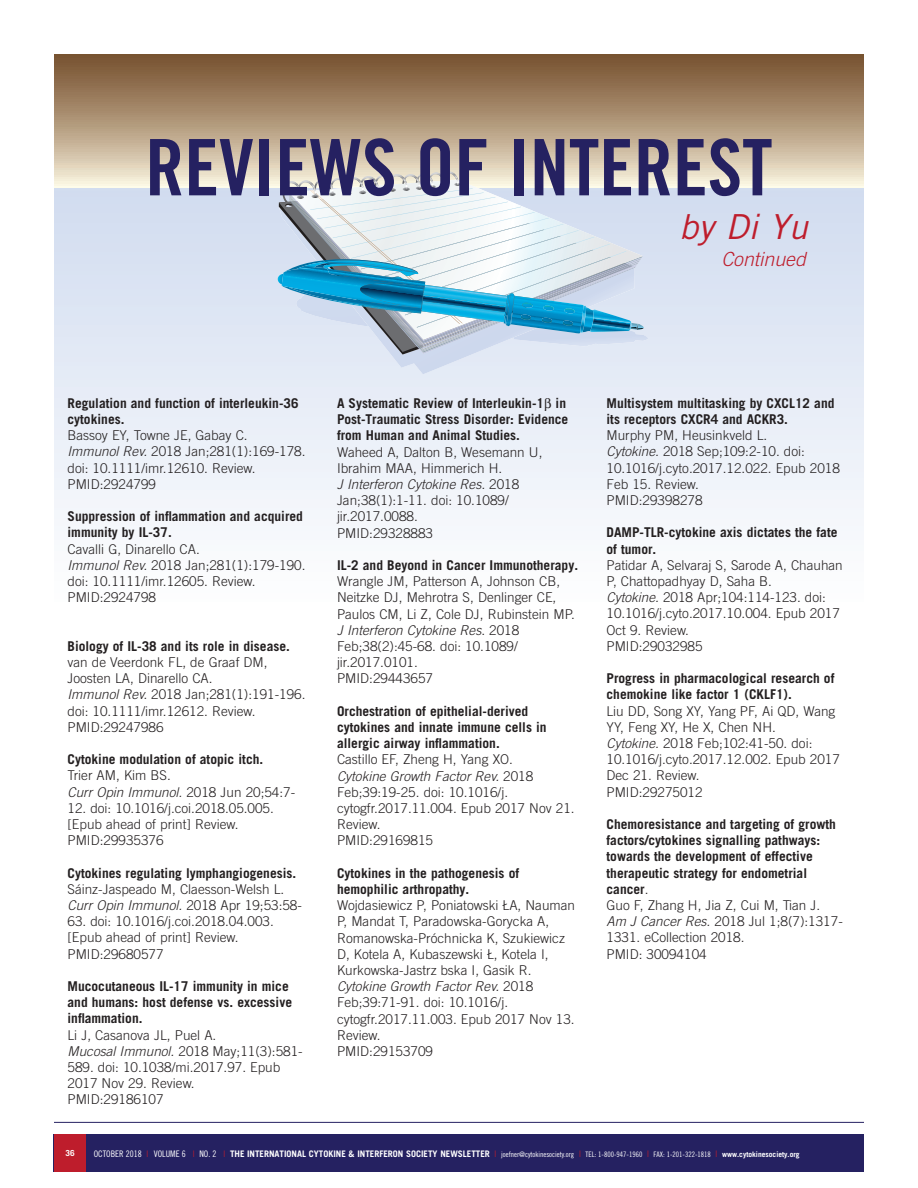
<style>
.page{position:relative;width:918px;height:1188px;background:#fff}
.page>*{position:absolute;margin:0;border:0;box-sizing:border-box;transform-origin:0 0}
.t1{font:78px "Trade Gothic Bold Cond Twenty";color:#252161}
.t2{font:italic 34.5px "Trade Gothic";color:#be1d2c}
.t3{font:italic 300 19.5px "Trade Gothic";color:#be1d2c}
.t4{font:300 13.5px/16.2px "Trade Gothic";color:#231f20}
.t5{font:700 13.5px/16.2px "Trade Gothic";color:#231f20}
.t6{font:700 8.4px "Trade Gothic";color:#fff}
.t7{font:7.5px "Trade Gothic Cond Eighteen";color:#fff}
.s1{font-style:italic}
.s2{font-weight:300}
.s3{font-weight:300;font-style:italic}
.s4{font-size:9px}
.s5{font-family:"Trade Gothic";font-weight:300;font-size:9px;color:#be1d2c}
.s6{font-family:"Trade Gothic";font-weight:700;font-size:9px}
.s7{font-family:"Trade Gothic";font-weight:700}
</style>
<div class="page">
<div style="left:54px;top:1134px;width:810px;height:38px;background:#252161"></div>
<div style="left:54px;top:1134px;width:32px;height:38px;background:#be1d2c"></div>
<hr style="left:54px;top:1122px;width:810px;height:1px;background:#252161">
<svg style="left:54px;top:54px;width:810px;height:465px;background:#d2cecc"></svg>
<svg style="left:279px;top:354px;width:356px;height:20px;background:#e0e7f4"></svg>
<svg style="left:278px;top:171px;width:370px;height:176px"></svg>
<svg style="left:545px;top:398px;width:6px;height:13px"></svg>
<h1 class="t1" style="left:145px;top:120px;width:629px">REVIEWS OF INTEREST</h1>
<h2 class="t2" style="left:679px;top:206px;width:130px">by Di Yu</h2>
<h3 class="t3" style="left:721px;top:248px;width:86px">Continued</h3>
<p class="t5" style="left:68px;top:395px;width:233px">Regulation and function of interleukin-36 cytokines.</p>
<p class="t4" style="left:68px;top:427px;width:239px">Bassoy EY, Towne JE, Gabay C.<br><span class="s1">Immunol Rev.</span> 2018 Jan;281(1):169-178. doi: 10.1111/imr.12610. Review.<br>PMID:2924799</p>
<p class="t5" style="left:68px;top:508px;width:237px">Suppression of inflammation and acquired immunity by IL-37.</p>
<p class="t4" style="left:68px;top:541px;width:239px">Cavalli G, Dinarello CA.<br><span class="s1">Immunol Rev.</span> 2018 Jan;281(1):179-190. doi: 10.1111/imr.12605. Review.<br>PMID:2924798</p>
<p class="t5" style="left:68px;top:638px;width:224px">Biology of IL-38 and its role in disease.</p>
<p class="t4" style="left:68px;top:654px;width:239px">van de Veerdonk FL, de Graaf DM,<br>Joosten LA, Dinarello CA.<br><span class="s1">Immunol Rev.</span> 2018 Jan;281(1):191-196. doi: 10.1111/imr.12612. Review.<br>PMID:29247986</p>
<p class="t5" style="left:68px;top:751px;width:197px">Cytokine modulation of atopic itch.</p>
<p class="t4" style="left:68px;top:767px;width:229px">Trier AM, Kim BS.<br><span class="s1">Curr Opin Immunol.</span> 2018 Jun 20;54:7-</p>
<p class="t4" style="left:68px;top:800px;width:208px">12. doi: 10.1016/j.coi.2018.05.005. [Epub ahead of print] Review.<br>PMID:29935376</p>
<p class="t5" style="left:68px;top:865px;width:230px">Cytokines regulating lymphangiogenesis.</p>
<p class="t4" style="left:68px;top:881px;width:236px">Sáinz-Jaspeado M, Claesson-Welsh L.<br><span class="s1">Curr Opin Immunol.</span> 2018 Apr 19;53:58-</p>
<p class="t4" style="left:68px;top:913px;width:208px">63. doi: 10.1016/j.coi.2018.04.003. [Epub ahead of print] Review.<br>PMID:29680577</p>
<p class="t5" style="left:68px;top:978px;width:226px">Mucocutaneous IL-17 immunity in mice and humans: host defense vs. excessive inflammation.</p>
<p class="t4" style="left:68px;top:1027px;width:237px">Li J, Casanova JL, Puel A.<br><span class="s1">Mucosal Immunol.</span> 2018 May;11(3):581-<br>589. doi: 10.1038/mi.2017.97. Epub<br>2017 Nov 29. Review.<br>PMID:29186107</p>
<p class="t5" style="left:337px;top:395px;width:233px">A Systematic Review of Interleukin-1 in<br>Post-Traumatic Stress Disorder: Evidence from Human and Animal Studies.</p>
<p class="t4" style="left:337px;top:443px;width:207px">Waheed A, Dalton B, Wesemann U,<br>Ibrahim MAA, Himmerich H.<br><span class="s1">J Interferon Cytokine Res.</span> 2018<br>Jan;38(1):1-11. doi: 10.1089/ jir.2017.0088.<br>PMID:29328883</p>
<p class="t5" style="left:337px;top:557px;width:243px">IL-2 and Beyond in Cancer Immunotherapy.</p>
<p class="t4" style="left:337px;top:573px;width:239px">Wrangle JM, Patterson A, Johnson CB,<br>Neitzke DJ, Mehrotra S, Denlinger CE,<br>Paulos CM, Li Z, Cole DJ, Rubinstein MP.<br><span class="s1">J Interferon Cytokine Res</span>. 2018<br>Feb;38(2):45-68. doi: 10.1089/ jir.2017.0101.<br>PMID:29443657</p>
<p class="t5" style="left:337px;top:703px;width:211px">Orchestration of epithelial-derived cytokines and innate immune cells in allergic airway inflammation.</p>
<p class="t4" style="left:337px;top:751px;width:239px">Castillo EF, Zheng H, Yang XO.<br><span class="s1">Cytokine Growth Factor Rev.</span> 2018<br>Feb;39:19-25. doi: 10.1016/j. cytogfr.2017.11.004. Epub 2017 Nov 21.<br>Review.<br>PMID:29169815</p>
<p class="t5" style="left:337px;top:865px;width:184px">Cytokines in the pathogenesis of hemophilic arthropathy.</p>
<p class="t4" style="left:337px;top:897px;width:240px">Wojdasiewicz P, Poniatowski ŁA, Nauman<br>P, Mandat T, Paradowska-Gorycka A,<br>Romanowska-Próchnicka K, Szukiewicz<br>D, Kotela A, Kubaszewski Ł, Kotela I,<br>Kurkowska-Jastrz bska I, Gasik R.<br><span class="s1">Cytokine Growth Factor Rev.</span> 2018<br>Feb;39:71-91. doi: 10.1016/j. cytogfr.2017.11.003. Epub 2017 Nov 13.<br>Review.<br>PMID:29153709</p>
<p class="t5" style="left:607px;top:395px;width:230px">Multisystem multitasking by CXCL12 and its receptors CXCR4 and ACKR3.</p>
<p class="t4" style="left:607px;top:427px;width:235px">Murphy PM, Heusinkveld L.<br><span class="s1">Cytokine.</span> 2018 Sep;109:2-10. doi:<br>10.1016/j.cyto.2017.12.022. Epub 2018<br>Feb 15. Review.<br>PMID:29398278</p>
<p class="t5" style="left:607px;top:524px;width:233px">DAMP-TLR-cytokine axis dictates the fate of tumor.</p>
<p class="t4" style="left:607px;top:557px;width:238px">Patidar A, Selvaraj S, Sarode A, Chauhan<br>P, Chattopadhyay D, Saha B.<br><span class="s1">Cytokine.</span> 2018 Apr;104:114-123. doi:<br>10.1016/j.cyto.2017.10.004. Epub 2017<br>Oct 9. Review.<br>PMID:29032985</p>
<p class="t5" style="left:607px;top:670px;width:230px">Progress in pharmacological research of chemokine like factor 1 (CKLF1).</p>
<p class="t4" style="left:607px;top:703px;width:235px">Liu DD, Song XY, Yang PF, Ai QD, Wang<br>YY, Feng XY, He X, Chen NH.<br><span class="s1">Cytokine.</span> 2018 Feb;102:41-50. doi:<br>10.1016/j.cyto.2017.12.002. Epub 2017<br>Dec 21. Review.<br>PMID:29275012</p>
<p class="t5" style="left:607px;top:816px;width:238px">Chemoresistance and targeting of growth factors/cytokines signalling pathways: towards the development of effective therapeutic strategy for endometrial cancer<span class="s2">.<br>Guo F, Zhang H, Jia Z, Cui M, Tian J.<br></span><span class="s3">Am J Cancer Res.</span> <span class="s2">2018 Jul 1;8(7):1317-<br>1331. eCollection 2018.<br>PMID: 30094104</span></p>
<p class="t6" style="left:65px;top:1147px;width:11px">36</p>
<p class="t7" style="left:94px;top:1150px;width:708px"><span class="s4">OCTOBER 2018</span> <span class="s5">I</span> <span class="s4">VOLUME 6</span> <span class="s5">I</span> <span class="s4">NO. 2</span> <span class="s5">I</span> <span class="s6">THE INTERNATIONAL CYTOKINE &amp; INTERFERON SOCIETY NEWSLETTER</span> <span class="s5">I</span> joefner@cytokinesociety.org <span class="s5">I</span> TEL: 1-800-947-1960 <span class="s5">I</span> FAX: 1-201-322-1818 <span class="s5">I</span> <span class="s7">www.cytokinesociety.org</span></p>
</div>
